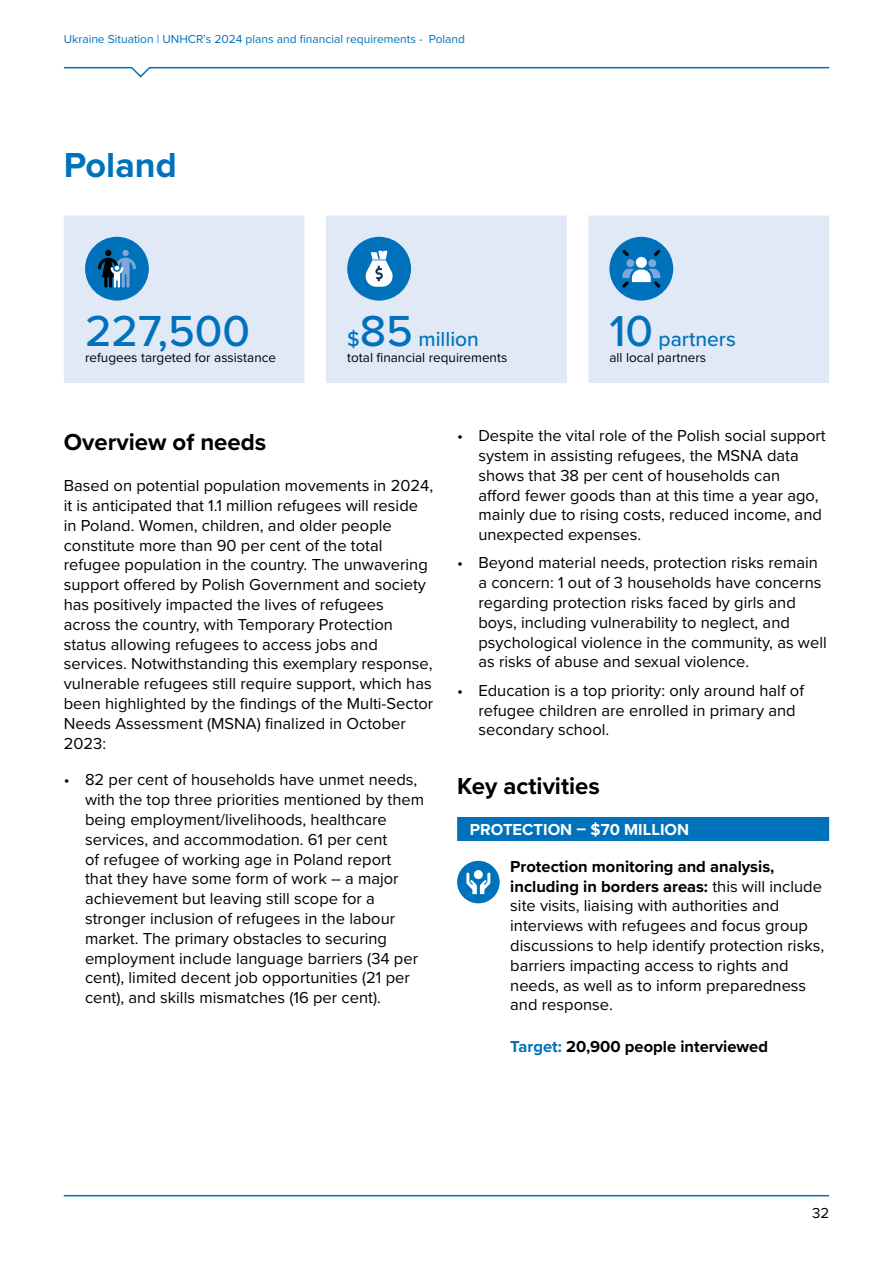
<style>
.page{position:relative;width:893px;height:1263px;background:#fff}
.page>*{position:absolute;margin:0;border:0;box-sizing:border-box;transform-origin:0 0}
.t1{font:500 45px "Proxima Nova";color:#0072bc}
.t2{font:700 36px "Proxima Nova";color:#0072bc}
.t3{font:700 24px "Proxima Nova";color:#000}
.t4{font:500 21px "Proxima Nova";color:#0072bc}
.t5{font:16.5px/19.8px "Proxima Nova";color:#000}
.t6{font:700 16.5px "Proxima Nova";color:#000}
.t7{font:700 16.5px "Proxima Nova";color:#fff}
.t8{font:15px "Proxima Nova";color:#000}
.t9{font:13.5px "Proxima Nova";color:#000}
.t10{font:12px "Proxima Nova";color:#0072bc}
.s1{font-size:45px}
.s2{font-weight:700}
.s3{color:#0072bc}
</style>
<div class="page">
<svg style="left:63px;top:66px;width:767px;height:12px"></svg>
<hr style="left:64px;top:1195px;width:765px;height:1px;background:#0072bc">
<div style="left:64px;top:216px;width:765px;height:167px;background:#e1e8f6"></div>
<svg style="left:305px;top:216px;width:283px;height:167px;fill:#e1e8f6"></svg>
<div style="left:85px;top:237px;width:64px;height:64px;background:#0072bc;border-radius:50%"></div>
<svg style="left:98px;top:250px;width:38px;height:38px"></svg>
<div style="left:347px;top:237px;width:64px;height:64px;background:#0072bc;border-radius:50%"></div>
<svg style="left:365px;top:251px;width:28px;height:36px"></svg>
<div style="left:609px;top:237px;width:64px;height:64px;background:#0072bc;border-radius:50%"></div>
<div style="left:636px;top:257px;width:11px;height:11px;background:#fff;border-radius:50%"></div>
<div style="left:626px;top:259px;width:8px;height:8px;background:#7da7d8;border-radius:50%"></div>
<div style="left:648px;top:259px;width:8px;height:8px;background:#7da7d8;border-radius:50%"></div>
<svg style="left:622px;top:250px;width:7px;height:6px"></svg>
<svg style="left:654px;top:250px;width:6px;height:6px"></svg>
<svg style="left:622px;top:269px;width:38px;height:19px"></svg>
<div style="left:457px;top:817px;width:372px;height:24px;background:#0072bc"></div>
<div style="left:457px;top:861px;width:43px;height:42px;background:#0072bc;border-radius:50%"></div>
<svg style="left:466px;top:872px;width:24px;height:22px"></svg>
<div style="left:474px;top:870px;width:9px;height:9px;background:#fff;border-radius:50%"></div>
<p class="t10" style="left:64px;top:30px;width:403px">Ukraine Situation | UNHCR’s 2024 plans and financial requirements - Poland</p>
<h2 class="t2" style="left:64px;top:138px;width:115px">Poland</h2>
<h1 class="t1" style="left:85px;top:297px;width:167px">227,500</h1>
<p class="t9" style="left:85px;top:347px;width:192px">refugees targeted for assistance</p>
<p class="t4" style="left:347px;top:323px;width:133px">$<span class="s1">85</span> million</p>
<p class="t9" style="left:347px;top:347px;width:162px">total financial requirements</p>
<p class="t4" style="left:609px;top:323px;width:128px"><span class="s1">10</span> partners</p>
<p class="t9" style="left:609px;top:347px;width:98px">all local partners</p>
<h3 class="t3" style="left:64px;top:424px;width:204px">Overview of needs</h3>
<p class="t5" style="left:64px;top:475px;width:371px">Based on potential population movements in 2024, it is anticipated that 1.1 million refugees will reside in Poland. Women, children, and older people constitute more than 90 per cent of the total refugee population in the country. The unwavering support offered by Polish Government and society has positively impacted the lives of refugees across the country, with Temporary Protection status allowing refugees to access jobs and services. Notwithstanding this exemplary response, vulnerable refugees still require support, which has been highlighted by the findings of the Multi-Sector Needs Assessment (MSNA) finalized in October 2023:</p>
<p class="t5" style="left:85px;top:769px;width:341px;text-indent:-21px">• 82 per cent of households have unmet needs, with the top three priorities mentioned by them being employment/livelihoods, healthcare services, and accommodation. 61 per cent<br>of refugee of working age in Poland report<br>that they have some form of work – a major achievement but leaving still scope for a stronger inclusion of refugees in the labour market. The primary obstacles to securing employment include language barriers (34 per cent), limited decent job opportunities (21 per cent), and skills mismatches (16 per cent).</p>
<p class="t5" style="left:478px;top:425px;width:349px;text-indent:-21px">• Despite the vital role of the Polish social support system in assisting refugees, the MSNA data shows that 38 per cent of households can afford fewer goods than at this time a year ago, mainly due to rising costs, reduced income, and unexpected expenses.</p>
<p class="t5" style="left:478px;top:552px;width:350px;text-indent:-21px">• Beyond material needs, protection risks remain a concern: 1 out of 3 households have concerns regarding protection risks faced by girls and boys, including vulnerability to neglect, and psychological violence in the community, as well as risks of abuse and sexual violence.</p>
<p class="t5" style="left:478px;top:680px;width:327px;text-indent:-21px">• Education is a top priority: only around half of refugee children are enrolled in primary and secondary school.</p>
<h3 class="t3" style="left:457px;top:768px;width:144px">Key activities</h3>
<p class="t7" style="left:470px;top:817px;width:221px">PROTECTION – $70 MILLION</p>
<p class="t5" style="left:510px;top:856px;width:315px"><span class="s2">Protection monitoring and analysis, including in borders areas:</span> this will include site visits, liaising with authorities and interviews with refugees and focus group discussions to help identify protection risks, barriers impacting access to rights and needs, as well as to inform preparedness and response.</p>
<p class="t6" style="left:510px;top:1034px;width:259px"><span class="s3">Target:</span> 20,900 people interviewed</p>
<p class="t8" style="left:812px;top:1201px;width:19px">32</p>
</div>
